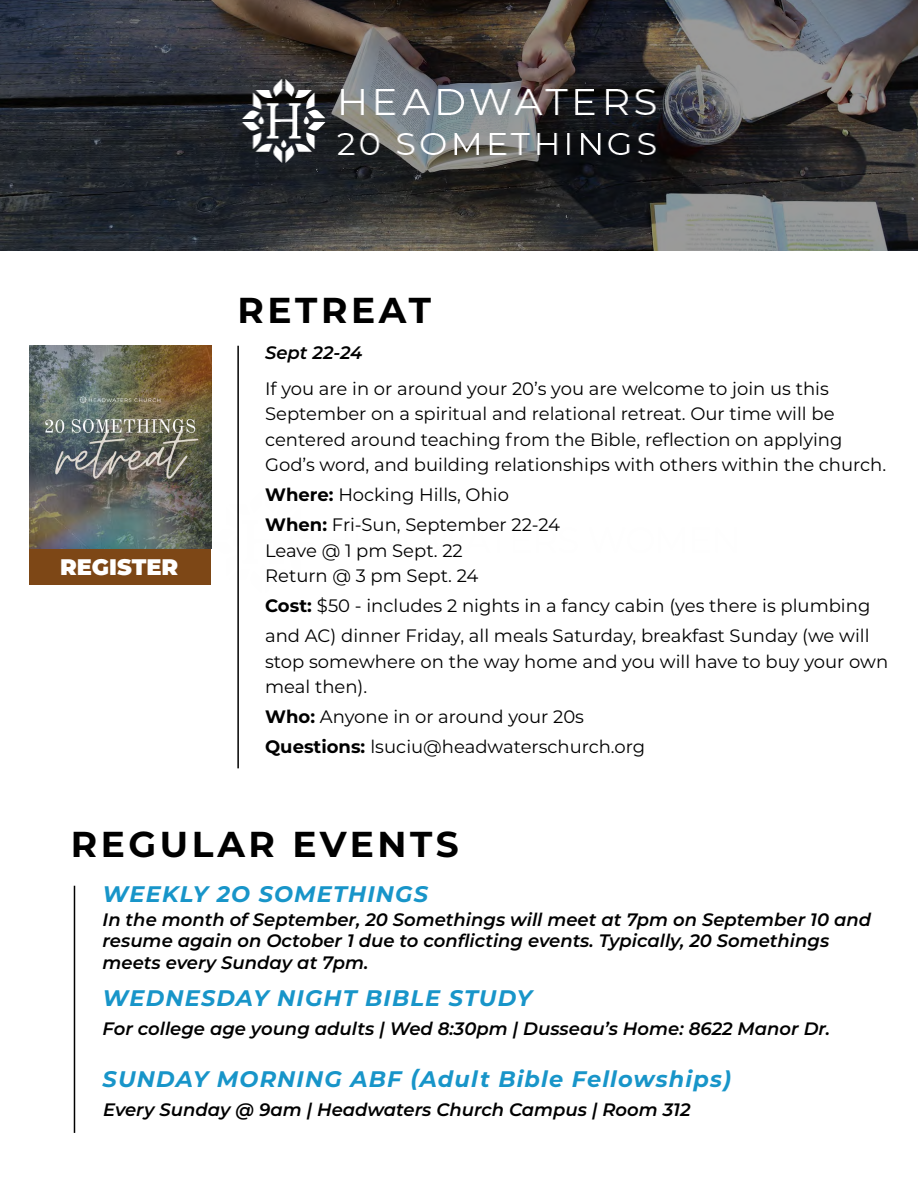
<style>
.page{position:relative;width:918px;height:1188px;background:#fff}
.page>*{position:absolute;margin:0;border:0;box-sizing:border-box;transform-origin:0 0}
.t1{font:700 36px "Montserrat";letter-spacing:.1em;color:#000}
.t2{font:italic 700 22.5px "Montserrat";letter-spacing:.05em;color:#1895c9}
.t3{font:900 22.5px "Montserrat";color:#fff}
.t4{font:18px/25.5px "Montserrat";color:#000}
.t5{font:italic 600 18px/21.6px "Montserrat";color:#000}
.s1{font-weight:700}
</style>
<div class="page">
<svg style="left:0;top:0;width:918px;height:251px"></svg>
<hr style="left:237px;top:346px;width:2px;height:422px;background:#000">
<img style="left:195px;top:66px;width:528px;height:110px">
<hr style="left:74px;top:886px;width:1px;height:247px;background:#000">
<img style="left:29px;top:346px;width:182px;height:203px">
<div style="left:29px;top:549px;width:182px;height:35px;background:#7d4716"></div>
<h1 class="t1" style="left:237px;top:284px;width:195px">RETREAT</h1>
<p class="t3" style="left:60px;top:550px;width:120px">REGISTER</p>
<p class="t5" style="left:265px;top:341px;width:99px">Sept 22-24</p>
<p class="t4" style="left:265px;top:375px;width:623px">If you are in or around your 20’s you are welcome to join us this September on a spiritual and relational retreat. Our time will be centered around teaching from the Bible, reflection on applying God’s word, and building relationships with others within the church.</p>
<p class="t4" style="left:265px;top:479px;width:297px;line-height:30px"><span class="s1">Where:</span> Hocking Hills, Ohio<br><span class="s1">When:</span> Fri-Sun, September 22-24</p>
<p class="t4" style="left:265px;top:537px;width:215px">Leave @ 1 pm Sept. 22<br>Return @ 3 pm Sept. 24</p>
<p class="t4" style="left:265px;top:590px;width:607px;line-height:30px"><span class="s1">Cost:</span> $50 - includes 2 nights in a fancy cabin (yes there is plumbing and AC) dinner Friday, all meals Saturday, breakfast Sunday (we will</p>
<p class="t4" style="left:265px;top:648px;width:625px">stop somewhere on the way home and you will have to buy your own meal then).</p>
<p class="t4" style="left:265px;top:701px;width:381px;line-height:30px"><span class="s1">Who:</span> Anyone in or around your 20s<br><span class="s1">Questions:</span> lsuciu@headwaterschurch.org</p>
<h1 class="t1" style="left:71px;top:818px;width:390px">REGULAR EVENTS</h1>
<p class="t2" style="left:103px;top:877px;width:327px">WEEKLY 2O SOMETHINGS</p>
<p class="t5" style="left:103px;top:908px;width:770px">In the month of September, 20 Somethings will meet at 7pm on September 10 and resume again on October 1 due to conflicting events. Typically, 20 Somethings meets every Sunday at 7pm.</p>
<p class="t2" style="left:103px;top:982px;width:431px">WEDNESDAY NIGHT BIBLE STUDY</p>
<p class="t5" style="left:103px;top:1017px;width:729px">For college age young adults | Wed 8:30pm | Dusseau’s Home: 8622 Manor Dr.</p>
<p class="t2" style="left:103px;top:1063px;width:630px">SUNDAY MORNING ABF (Adult Bible Fellowships)</p>
<p class="t5" style="left:103px;top:1098px;width:589px">Every Sunday @ 9am | Headwaters Church Campus | Room 312</p>
</div>
